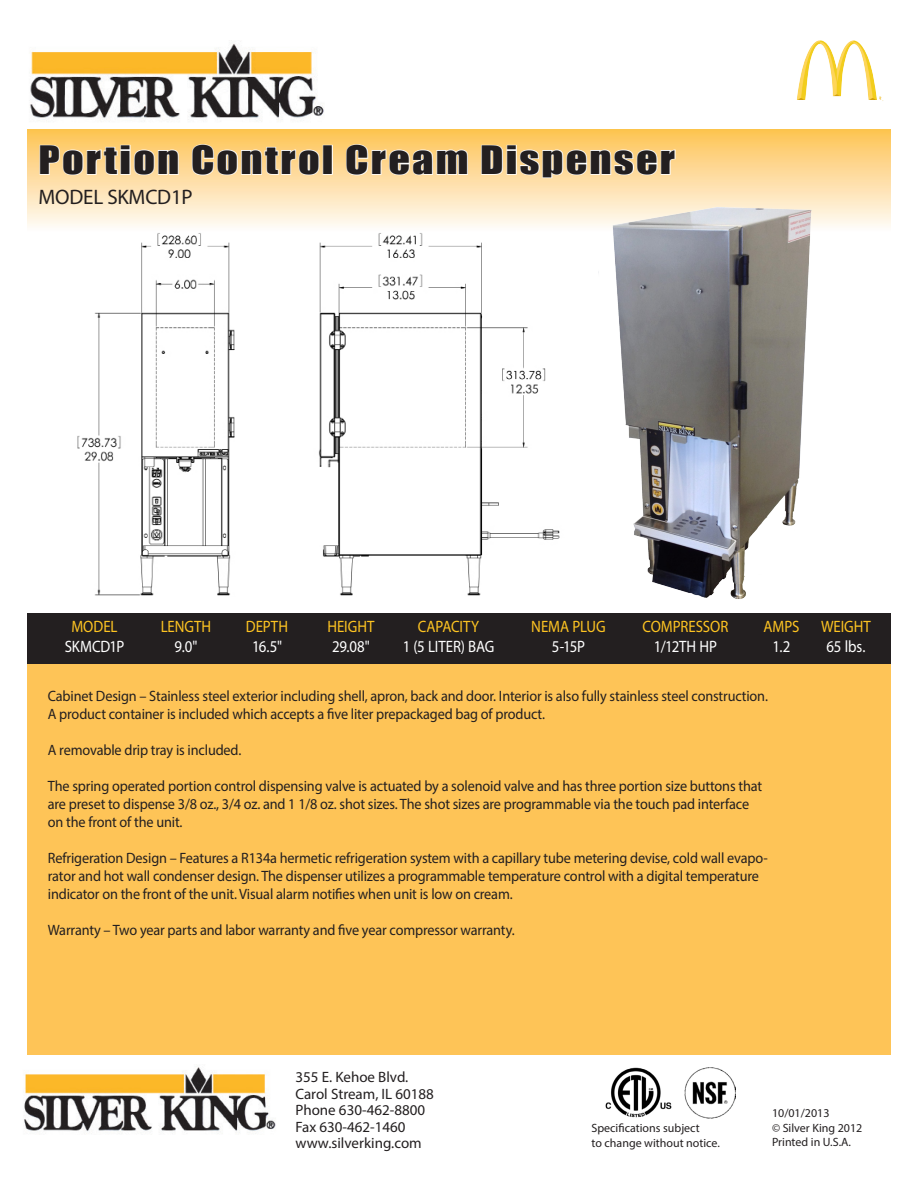
<style>
.page{position:relative;width:918px;height:1188px;background:#fff}
.page>*{position:absolute;margin:0;border:0;box-sizing:border-box;transform-origin:0 0}
.t1{font:36px "Impact";letter-spacing:.05em;color:#231f20;scale:1.18 1}
.t2{font:21px "Myriad Pro";letter-spacing:-.01em;color:#231f20}
.t3{font:16.5px "Myriad Pro";color:#fec422;scale:.9 1}
.t4{font:16.5px "Myriad Pro";letter-spacing:-.01em;color:#fff;scale:.9 1}
.t5{font:15px/18px "Myriad Pro";letter-spacing:-.01em;color:#231f20;scale:.95 1}
.t6{font:15px/16.5px "Myriad Pro";letter-spacing:-.01em;color:#231f20}
.t7{font:12px/14.4px "Myriad Pro";color:#231f20}
</style>
<div class="page">
<div style="left:27px;top:652px;width:864px;height:403px;background:#fec457"></div>
<img style="left:77px;top:233px;width:483px;height:363px">
<div style="left:27px;top:130px;width:864px;height:101px;background:linear-gradient(to bottom,#fec355,#fefbf9)"></div>
<img style="left:24px;top:1067px;width:252px;height:67px">
<div style="left:27px;top:613px;width:864px;height:51px;background:#231f20"></div>
<img style="left:684px;top:1068px;width:51px;height:51px">
<img style="left:605px;top:1067px;width:67px;height:51px">
<svg style="left:39px;top:144px;width:140px;height:32px;background:#fedda2"></svg>
<svg style="left:191px;top:143px;width:129px;height:33px;background:#fedca0"></svg>
<div style="left:323px;top:145px;width:10px;height:30px;border:2px solid #fff"></div>
<svg style="left:345px;top:143px;width:124px;height:33px;background:#fedda1"></svg>
<svg style="left:481px;top:144px;width:195px;height:35px;background:#fedda3"></svg>
<img style="left:797px;top:40px;width:87px;height:61px">
<img style="left:30px;top:43px;width:294px;height:78px">
<img style="left:580px;top:186px;width:251px;height:413px">
<h1 class="t1" style="left:39px;top:132px;width:541px">Portion Control Cream Dispenser</h1>
<h2 class="t2" style="left:39px;top:184px;width:156px">MODEL SKMCD1P</h2>
<p class="t3" style="left:71px;top:616px;width:53px">MODEL</p>
<p class="t3" style="left:161px;top:616px;width:58px">LENGTH</p>
<p class="t3" style="left:246px;top:616px;width:48px">DEPTH</p>
<p class="t3" style="left:327px;top:616px;width:54px">HEIGHT</p>
<p class="t3" style="left:418px;top:616px;width:70px">CAPACITY</p>
<p class="t3" style="left:531px;top:616px;width:84px">NEMA PLUG</p>
<p class="t3" style="left:643px;top:616px;width:97px">COMPRESSOR</p>
<p class="t3" style="left:763px;top:616px;width:42px">AMPS</p>
<p class="t3" style="left:821px;top:616px;width:57px">WEIGHT</p>
<p class="t4" style="left:65px;top:636px;width:68px">SKMCD1P</p>
<p class="t4" style="left:175px;top:636px;width:27px">9.0"</p>
<p class="t4" style="left:252px;top:636px;width:35px">16.5"</p>
<p class="t4" style="left:332px;top:636px;width:44px">29.08"</p>
<p class="t4" style="left:403px;top:636px;width:103px">1 (5 LITER) BAG</p>
<p class="t4" style="left:552px;top:636px;width:38px">5-15P</p>
<p class="t4" style="left:654px;top:636px;width:72px">1/12TH HP</p>
<p class="t4" style="left:773px;top:636px;width:21px">1.2</p>
<p class="t4" style="left:827px;top:636px;width:45px">65 lbs.</p>
<p class="t5" style="left:48px;top:686px;width:760px">Cabinet Design – Stainless steel exterior including shell, apron, back and door. Interior is also fully stainless steel construction.<br>A product container is included which accepts a five liter prepackaged bag of product.</p>
<p class="t5" style="left:48px;top:740px;width:205px">A removable drip tray is included.</p>
<p class="t5" style="left:48px;top:776px;width:753px">The spring operated portion control dispensing valve is actuated by a solenoid valve and has three portion size buttons that are preset to dispense 3/8 oz., 3/4 oz. and 1 1/8 oz. shot sizes. The shot sizes are programmable via the touch pad interface on the front of the unit.</p>
<p class="t5" style="left:48px;top:848px;width:759px">Refrigeration Design – Features a R134a hermetic refrigeration system with a capillary tube metering devise, cold wall evapo&shy;rator and hot wall condenser design. The dispenser utilizes a programmable temperature control with a digital temperature indicator on the front of the unit. Visual alarm notifies when unit is low on cream.</p>
<p class="t5" style="left:48px;top:920px;width:493px">Warranty – Two year parts and labor warranty and five year compressor warranty.</p>
<p class="t6" style="left:296px;top:1069px;width:140px">355 E. Kehoe Blvd.<br>Carol Stream, IL 60188<br>Phone 630-462-8800<br>Fax 630-462-1460 www.silverking.com</p>
<p class="t7" style="left:592px;top:1121px;width:130px">Specifications subject<br>to change without notice.</p>
<p class="t7" style="left:772px;top:1106px;width:92px">10/01/2013<br>© Silver King 2012<br>Printed in U.S.A.</p>
</div>
